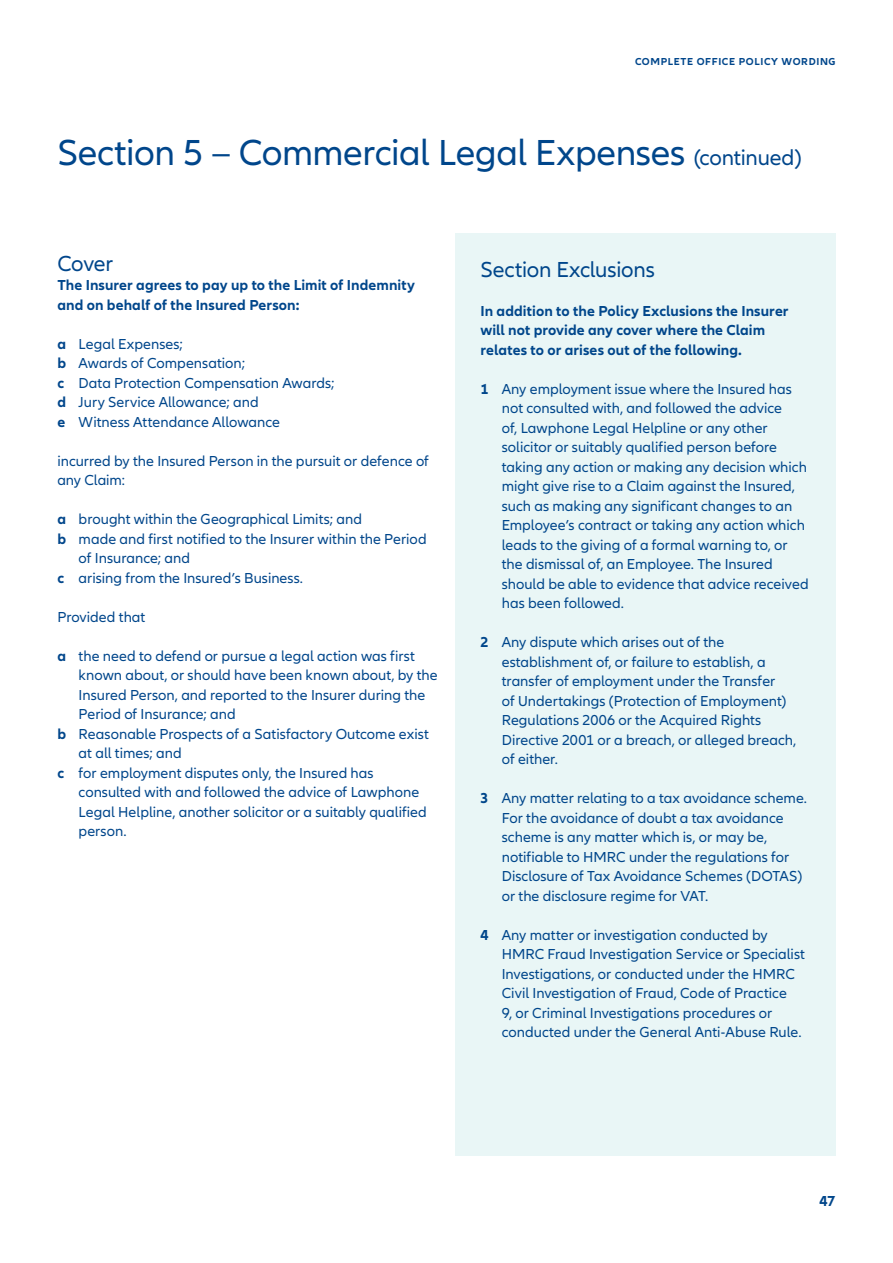
<style>
.page{position:relative;width:893px;height:1263px;background:#fff}
.page>*{position:absolute;margin:0;border:0;box-sizing:border-box;transform-origin:0 0}
.t1{font:37.5px "Allianz Neo";letter-spacing:-.01em;color:#00468b}
.t2{font:22.5px "Allianz Neo";letter-spacing:-.005em;color:#00468b}
.t3{font:15px/19.5px "Allianz Neo";color:#00468b}
.t4{font:700 15px/19.5px "Allianz Neo";letter-spacing:.005em;color:#00468b}
.t5{font:700 10.5px "Allianz Neo";letter-spacing:.06em;color:#00468b}
.s1{font-size:22.5px}
.s2{font-weight:700}
</style>
<div class="page">
<div style="left:455px;top:234px;width:381px;height:922px;background:#e9f6f6"></div>
<p class="t5" style="left:635px;top:56px;width:202px">COMPLETE OFFICE POLICY WORDING</p>
<h1 class="t1" style="left:57px;top:132px;width:746px">Section 5 – Commercial Legal Expenses <span class="s1">(continued)</span></h1>
<h2 class="t2" style="left:57px;top:251px;width:57px">Cover</h2>
<p class="t4" style="left:57px;top:276px;width:359px">The Insurer agrees to pay up to the Limit of Indemnity and on behalf of the Insured Person:</p>
<p class="t3" style="left:57px;top:335px;width:279px"><span class="s2">a</span> Legal Expenses;<br><span class="s2">b</span> Awards of Compensation;<br><span class="s2">c</span> Data Protection Compensation Awards; <span class="s2">d</span> Jury Service Allowance; and<br><span class="s2">e</span> Witness Attendance Allowance</p>
<p class="t3" style="left:57px;top:452px;width:373px">incurred by the Insured Person in the pursuit or defence of any Claim:</p>
<p class="t3" style="left:57px;top:510px;width:306px"><span class="s2">a</span> brought within the Geographical Limits; and</p>
<p class="t3" style="left:57px;top:530px;width:371px"><span class="s2">b</span> made and first notified to the Insurer within the Period</p>
<p class="t3" style="left:79px;top:549px;width:113px">of Insurance; and</p>
<p class="t3" style="left:57px;top:569px;width:247px"><span class="s2">c</span> arising from the Insured’s Business.</p>
<p class="t3" style="left:57px;top:608px;width:90px">Provided that</p>
<p class="t3" style="left:57px;top:647px;width:359px"><span class="s2">a</span> the need to defend or pursue a legal action was first</p>
<p class="t3" style="left:79px;top:666px;width:361px">known about, or should have been known about, by the</p>
<p class="t3" style="left:79px;top:686px;width:348px">Insured Person, and reported to the Insurer during the</p>
<p class="t3" style="left:79px;top:705px;width:159px">Period of Insurance; and</p>
<p class="t3" style="left:57px;top:725px;width:373px"><span class="s2">b</span> Reasonable Prospects of a Satisfactory Outcome exist</p>
<p class="t3" style="left:79px;top:744px;width:105px">at all times; and</p>
<p class="t3" style="left:57px;top:764px;width:318px"><span class="s2">c</span> for employment disputes only, the Insured has</p>
<p class="t3" style="left:79px;top:783px;width:342px">consulted with and followed the advice of Lawphone</p>
<p class="t3" style="left:79px;top:803px;width:350px">Legal Helpline, another solicitor or a suitably qualified</p>
<p class="t3" style="left:79px;top:822px;width:50px">person.</p>
<h2 class="t2" style="left:480px;top:256px;width:176px">Section Exclusions</h2>
<p class="t4" style="left:480px;top:301px;width:310px">In addition to the Policy Exclusions the Insurer will not provide any cover where the Claim relates to or arises out of the following.</p>
<p class="t3" style="left:502px;top:379px;width:308px;text-indent:-21px"><span class="s2">1</span> Any employment issue where the Insured has not consulted with, and followed the advice<br>of, Lawphone Legal Helpline or any other solicitor or suitably qualified person before taking any action or making any decision which might give rise to a Claim against the Insured, such as making any significant changes to an Employee’s contract or taking any action which leads to the giving of a formal warning to, or the dismissal of, an Employee. The Insured should be able to evidence that advice received has been followed.</p>
<p class="t3" style="left:502px;top:633px;width:296px;text-indent:-21px"><span class="s2">2</span> Any dispute which arises out of the establishment of, or failure to establish, a transfer of employment under the Transfer<br>of Undertakings (Protection of Employment)<br>Regulations 2006 or the Acquired Rights Directive 2001 or a breach, or alleged breach, of either.</p>
<p class="t3" style="left:502px;top:789px;width:307px;text-indent:-21px"><span class="s2">3</span> Any matter relating to a tax avoidance scheme.<br>For the avoidance of doubt a tax avoidance scheme is any matter which is, or may be, notifiable to HMRC under the regulations for Disclosure of Tax Avoidance Schemes (DOTAS) or the disclosure regime for VAT.</p>
<p class="t3" style="left:502px;top:925px;width:305px;text-indent:-21px"><span class="s2">4</span> Any matter or investigation conducted by HMRC Fraud Investigation Service or Specialist Investigations, or conducted under the HMRC Civil Investigation of Fraud, Code of Practice<br>9, or Criminal Investigations procedures or conducted under the General Anti-Abuse Rule.</p>
<p class="t4" style="left:819px;top:1192px;width:18px">47</p>
</div>
